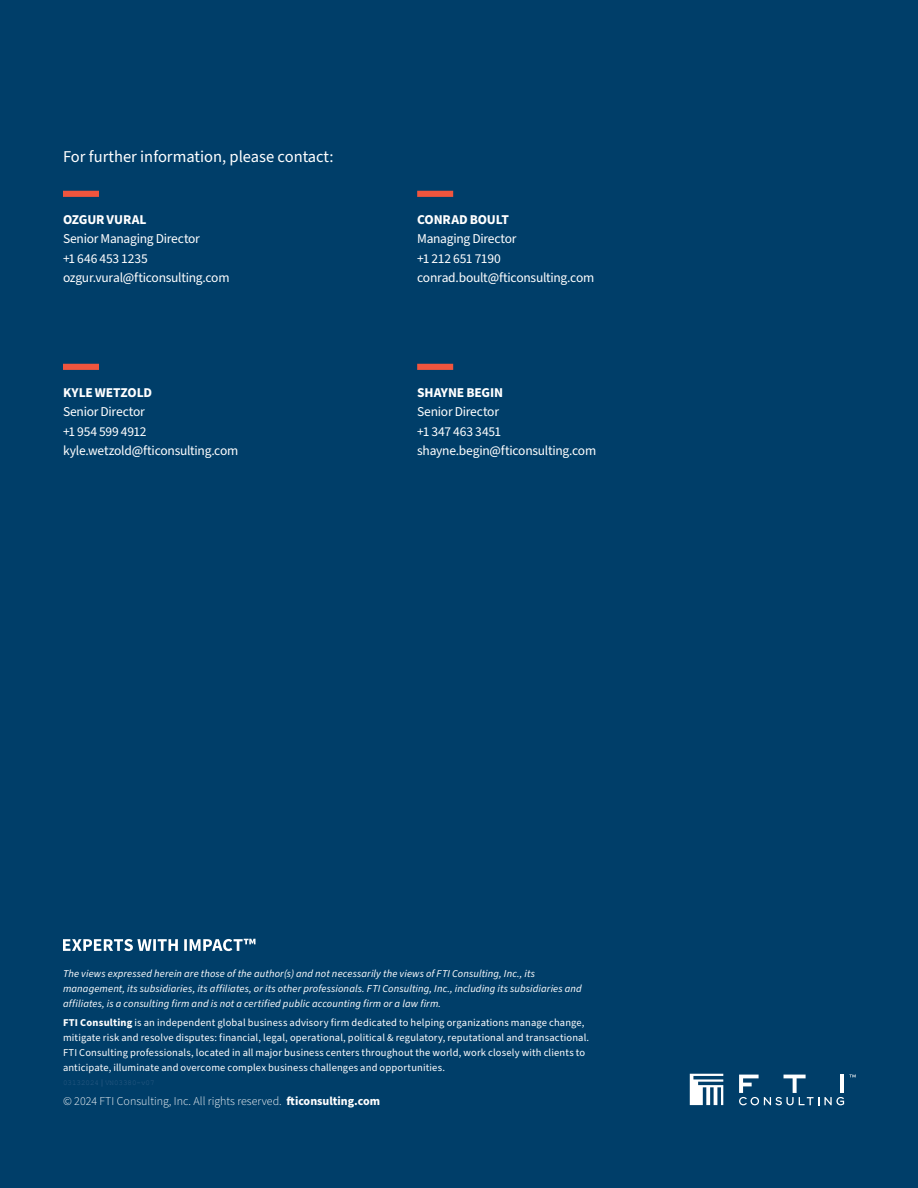
<style>
.page{position:relative;width:918px;height:1188px;background:#003e69}
.page>*{position:absolute;margin:0;border:0;box-sizing:border-box;transform-origin:0 0}
.Backpage_body{font:16.5px "Source Sans Pro";color:#fff}
.Contacts_Name-Nest{font:13.5px/19.5px "Source Sans Pro";letter-spacing:-.02em;color:#fff}
.t1{font:300 12px "Source Sans Pro";color:#fff}
.t2{font:10.5px/15px "Source Sans Pro";letter-spacing:.015em;color:#fff}
.t3{font:italic 10.5px/15px "Source Sans Pro";letter-spacing:.015em;color:#fff}
.s1{font-weight:700}
</style>
<div class="page">
<svg style="left:690px;top:1074px;width:33px;height:31px"></svg>
<svg style="left:739px;top:1075px;width:117px;height:30px"></svg>
<svg style="left:63px;top:939px;width:192px;height:12px"></svg>
<svg style="left:63px;top:191px;width:36px;height:6px"></svg>
<svg style="left:417px;top:191px;width:37px;height:6px"></svg>
<svg style="left:63px;top:364px;width:36px;height:6px"></svg>
<svg style="left:417px;top:364px;width:37px;height:6px"></svg>
<p class="Backpage_body" style="left:63px;top:146px;width:272px">For further information, please contact:</p>
<p class="Contacts_Name-Nest" style="left:63px;top:210px;width:168px"><span class="s1">OZGUR VURAL<br></span>Senior Managing Director<br>+1 646 453 1235 ozgur.vural@fticonsulting.com</p>
<p class="Contacts_Name-Nest" style="left:417px;top:210px;width:179px"><span class="s1">CONRAD BOULT<br></span>Managing Director<br>+1 212 651 7190 conrad.boult@fticonsulting.com</p>
<p class="Contacts_Name-Nest" style="left:63px;top:383px;width:177px"><span class="s1">KYLE WETZOLD<br></span>Senior Director<br>+1 954 599 4912 kyle.wetzold@fticonsulting.com</p>
<p class="Contacts_Name-Nest" style="left:417px;top:383px;width:181px"><span class="s1">SHAYNE BEGIN<br></span>Senior Director<br>+1 347 463 3451 shayne.begin@fticonsulting.com</p>
<p class="t3" style="left:63px;top:966px;width:520px">The views expressed herein are those of the author(s) and not necessarily the views of FTI Consulting, Inc., its management, its subsidiaries, its affiliates, or its other professionals. FTI Consulting, Inc., including its subsidiaries and affiliates, is a consulting firm and is not a certified public accounting firm or a law firm.</p>
<p class="t2" style="left:63px;top:1016px;width:528px"><span class="s1">FTI Consulting</span> is an independent global business advisory firm dedicated to helping organizations manage change, mitigate risk and resolve disputes: financial, legal, operational, political &amp; regulatory, reputational and transactional.<br>FTI Consulting professionals, located in all major business centers throughout the world, work closely with clients to anticipate, illuminate and overcome complex business challenges and opportunities.</p>
<p class="t1" style="left:63px;top:1093px;width:319px">© 2024 FTI Consulting, Inc. All rights reserved. <span class="s1">fticonsulting.com</span></p>
</div>
